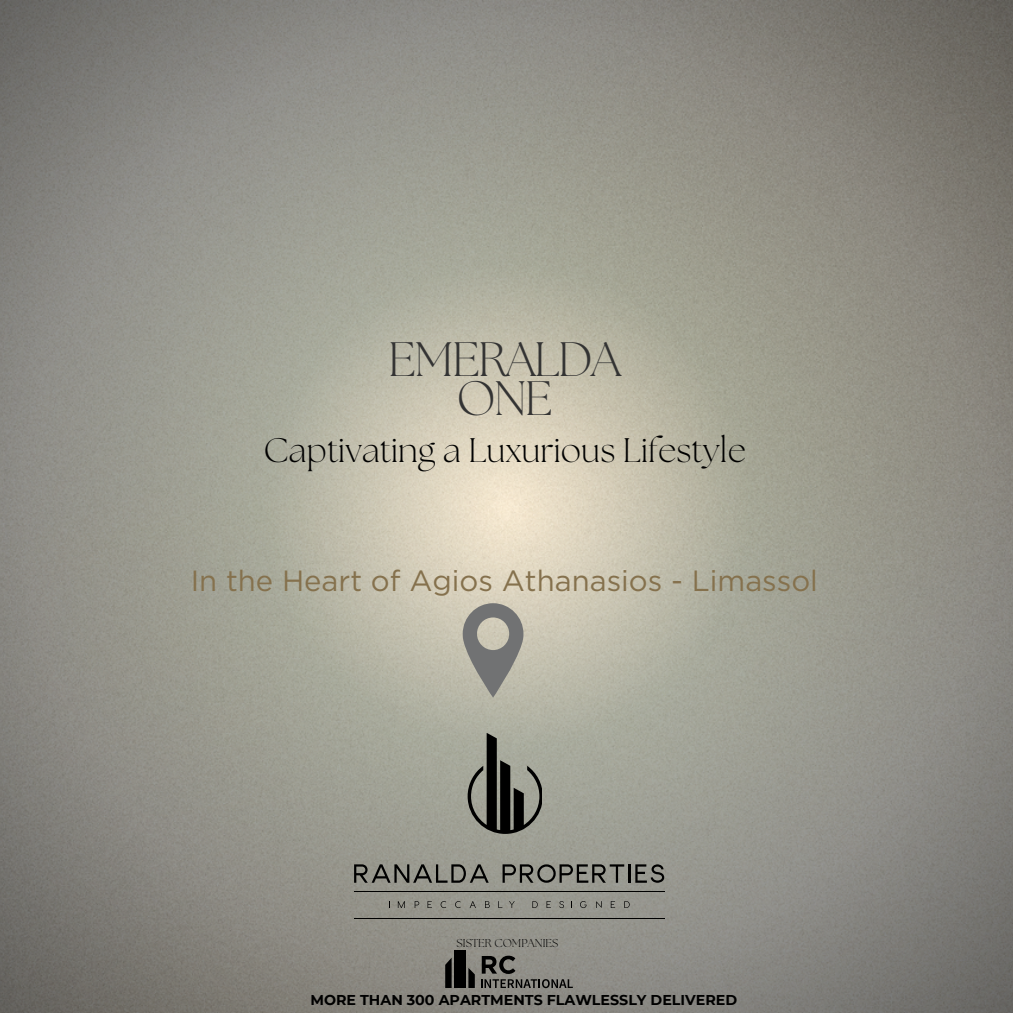
<style>
.page{position:relative;width:1013px;height:1013px;background:#fff}
.page>*{position:absolute;margin:0;border:0;box-sizing:border-box;transform-origin:0 0}
.t1{font:300 48.15px/38.7px "The Seasons";letter-spacing:-.04em;color:#333;text-align:center}
.t2{font:300 33.98px "The Seasons";color:#000}
.t3{font:29.25px "Gotham";color:#85714d}
.t4{font:700 14.17px "Montserrat";color:#000}
.t5{font:300 11.47px "The Seasons";color:#000}
</style>
<div class="page">
<img style="left:0;top:0;width:1012px;height:1012px">
<svg style="left:467px;top:732px;width:74px;height:102px"></svg>
<div style="left:454px;top:950px;width:11px;height:37px;background:#000"></div>
<svg style="left:445px;top:957px;width:6px;height:30px"></svg>
<svg style="left:468px;top:967px;width:7px;height:20px"></svg>
<svg style="left:482px;top:955px;width:33px;height:18px"></svg>
<svg style="left:481px;top:979px;width:92px;height:9px"></svg>
<svg style="left:398px;top:901px;width:7px;height:7px"></svg>
<svg style="left:414px;top:901px;width:5px;height:7px"></svg>
<svg style="left:427px;top:901px;width:5px;height:7px"></svg>
<svg style="left:440px;top:901px;width:6px;height:7px"></svg>
<svg style="left:455px;top:901px;width:5px;height:7px"></svg>
<svg style="left:469px;top:901px;width:7px;height:7px"></svg>
<svg style="left:485px;top:901px;width:5px;height:7px"></svg>
<svg style="left:498px;top:901px;width:4px;height:7px"></svg>
<svg style="left:509px;top:901px;width:5px;height:7px"></svg>
<svg style="left:532px;top:901px;width:6px;height:7px"></svg>
<svg style="left:546px;top:901px;width:5px;height:7px"></svg>
<svg style="left:559px;top:901px;width:5px;height:7px"></svg>
<svg style="left:580px;top:901px;width:6px;height:7px"></svg>
<svg style="left:596px;top:901px;width:5px;height:7px"></svg>
<svg style="left:610px;top:901px;width:5px;height:7px"></svg>
<svg style="left:624px;top:901px;width:5px;height:7px"></svg>
<hr style="left:354px;top:891px;width:310px;height:1px;background:#000">
<hr style="left:354px;top:917px;width:310px;height:1px;background:#000">
<svg style="left:354px;top:864px;width:134px;height:18px"></svg>
<svg style="left:502px;top:864px;width:122px;height:18px"></svg>
<hr style="left:628px;top:864px;width:3px;height:18px;background:#000">
<svg style="left:635px;top:864px;width:29px;height:18px"></svg>
<svg style="left:462px;top:603px;width:61px;height:94px"></svg>
<h1 class="t1" style="left:388px;top:344px;width:235px">EMERALDA<br>ONE</h1>
<h2 class="t2" style="left:264px;top:435px;width:484px">Captivating a Luxurious Lifestyle</h2>
<p class="t3" style="left:191px;top:563px;width:628px">In the Heart of Agios Athanasios - Limassol</p>
<h3 class="t5" style="left:456px;top:937px;width:103px">SISTER COMPANIES</h3>
<p class="t4" style="left:310px;top:991px;width:428px">MORE THAN 300 APARTMENTS FLAWLESSLY DELIVERED</p>
</div>
